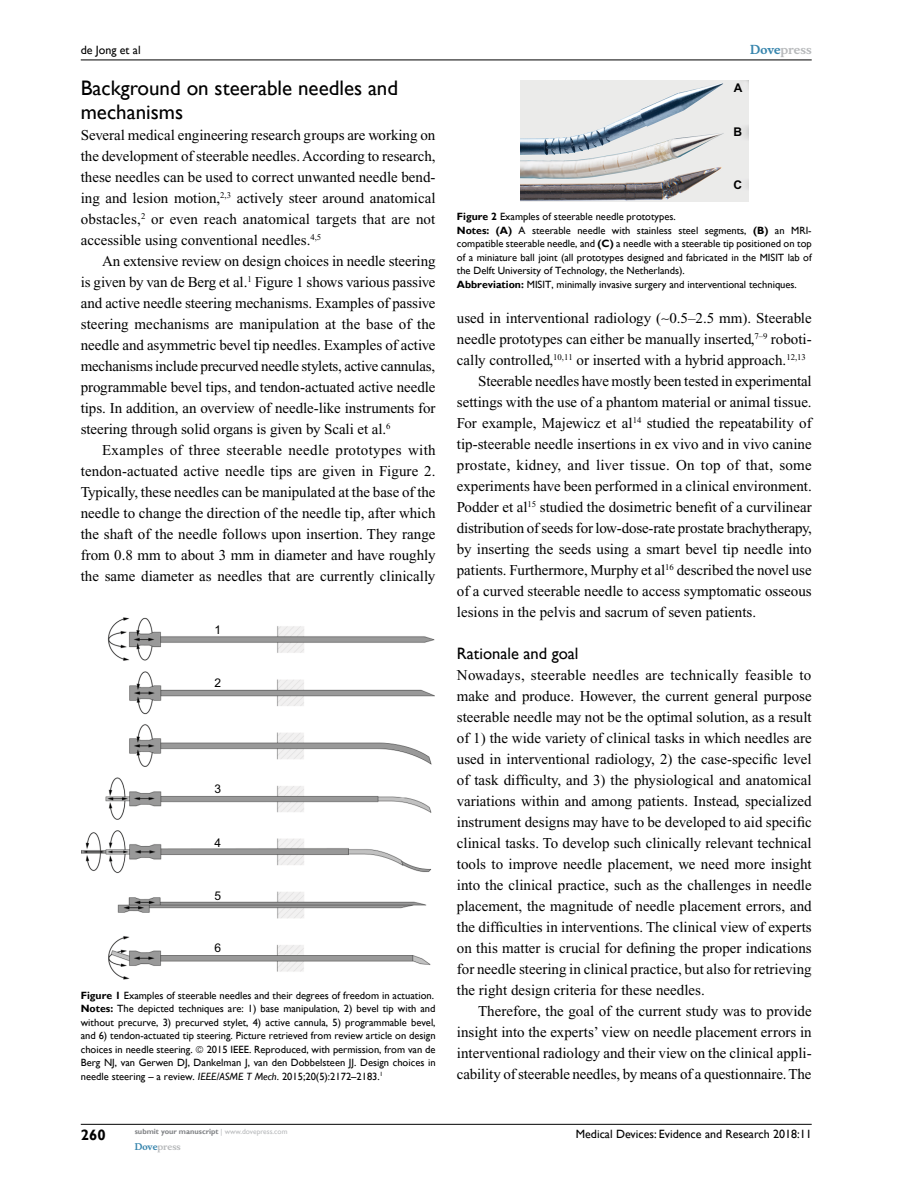
<style>
.page{position:relative;width:918px;height:1188px;background:#fff}
.page>*{position:absolute;margin:0;border:0;box-sizing:border-box;transform-origin:0 0}
.t1{font:21px/24px "Gill Sans";color:#000}
.t2{font:16.5px "Gill Sans";color:#000}
.t3{font:15px/21px "Times New Roman";color:#000;text-align:justify}
.t4{font:15px "Times New Roman";letter-spacing:.02em;color:#000}
.t5{font:700 15px "Gill Sans";color:#000}
.t6{font:12px "Gill Sans";color:#000}
.t7{font:700 12px "Musee";color:#b8babc}
.t8{font:12px "Arial";color:#000}
.t9{font:700 12px "Arial";color:#000}
.t10{font:10.5px/13.5px "Gill Sans";color:#000}
.t11{font:700 9px "Musee";color:#b8babc}
.t12{font:700 7.5px "Gill Sans";color:#808285}
.s1{font-weight:700}
.s2{font-style:italic}
.s3{font-weight:400;color:#b8babc}
.s4{color:#3785ad}
</style>
<div class="page">
<hr style="left:81px;top:1124px;width:731px;height:1px;background:#000">
<hr style="left:81px;top:60px;width:731px;height:1px;background:#000">
<img style="left:82px;top:617px;width:353px;height:362px">
<img style="left:521px;top:81px;width:227px;height:120px">
<p class="t6" style="left:81px;top:43px;width:61px">de Jong et al</p>
<h1 class="t1" style="left:81px;top:77px;width:319px">Background on steerable needles and mechanisms</h1>
<p class="t3" style="left:81px;top:125px;width:356px">Several medical engineering research groups are working on the development of steerable needles. According to research, these needles can be used to correct unwanted needle bend&shy;ing and lesion motion,<sup>2,3</sup> actively steer around anatomical obstacles,<sup>2</sup> or even reach anatomical targets that are not accessible using conventional needles.<sup>4,5</sup></p>
<p class="t3" style="left:81px;top:251px;width:356px;text-indent:21px">An extensive review on design choices in needle steering is given by van de Berg et al.<sup>1</sup> Figure 1 shows various passive and active needle steering mechanisms. Examples of passive steering mechanisms are manipulation at the base of the needle and asymmetric bevel tip needles. Examples of active mechanisms include precurved needle stylets, active cannulas, programmable bevel tips, and tendon-actuated active needle tips. In addition, an overview of needle-like instruments for steering through solid organs is given by Scali et al.<sup>6</sup></p>
<p class="t3" style="left:81px;top:440px;width:356px;text-indent:21px">Examples of three steerable needle prototypes with tendon-actuated active needle tips are given in Figure 2.<br>Typically, these needles can be manipulated at the base of the needle to change the direction of the needle tip, after which the shaft of the needle follows upon insertion. They range from 0.8 mm to about 3 mm in diameter and have roughly the same diameter as needles that are currently clinically</p>
<p class="t8" style="left:215px;top:622px;width:8px">1</p>
<p class="t8" style="left:215px;top:675px;width:8px">2</p>
<p class="t8" style="left:215px;top:781px;width:8px">3</p>
<p class="t8" style="left:215px;top:835px;width:8px">4</p>
<p class="t8" style="left:215px;top:888px;width:8px">5</p>
<p class="t8" style="left:215px;top:940px;width:8px">6</p>
<p class="t10" style="left:81px;top:988px;width:356px"><span class="s1">Figure 1</span> Examples of steerable needles and their degrees of freedom in actuation.<br><span class="s1">Notes:</span> The depicted techniques are: 1) base manipulation, 2) bevel tip with and without precurve, 3) precurved stylet, 4) active cannula, 5) programmable bevel, and 6) tendon-actuated tip steering. Picture retrieved from review article on design choices in needle steering.</p>
<p class="t10" style="left:81px;top:1042px;width:356px;text-align:justify;text-indent:126px">2015 IEEE. Reproduced, with permission, from van de Berg NJ, van Gerwen DJ, Dankelman J, van den Dobbelsteen JJ. Design choices in needle steering – a review. <span class="s2">IEEE/ASME T Mech</span>. 2015;20(5):2172–2183.<sup>1</sup></p>
<p class="t5" style="left:81px;top:1126px;width:26px">260</p>
<p class="t12" style="left:135px;top:1127px;width:154px">submit your manuscript <span class="s3">| www.dovepress.com</span></p>
<p class="t11" style="left:135px;top:1141px;width:48px"><span class="s4">Dove</span>press</p>
<p class="t7" style="left:750px;top:43px;width:63px"><span class="s4">Dove</span>press</p>
<p class="t9" style="left:734px;top:79px;width:10px">A</p>
<p class="t9" style="left:733px;top:124px;width:10px">B</p>
<p class="t9" style="left:733px;top:176px;width:10px">C</p>
<p class="t10" style="left:457px;top:210px;width:356px"><span class="s1">Figure 2</span> Examples of steerable needle prototypes.<br><span class="s1">Notes: (A)</span> A steerable needle with stainless steel segments, <span class="s1">(B)</span> an MRI&shy;compatible steerable needle, and <span class="s1">(C)</span> a needle with a steerable tip positioned on top of a miniature ball joint (all prototypes designed and fabricated in the MISIT lab of the Delft University of Technology, the Netherlands).<br><span class="s1">Abbreviation:</span> MISIT, minimally invasive surgery and interventional techniques.</p>
<p class="t3" style="left:457px;top:308px;width:356px">used in interventional radiology ( 0.5–2.5 mm). Steerable</p>
<p class="t3" style="left:457px;top:329px;width:356px">needle prototypes can either be manually inserted,<sup>7–9</sup> roboti-</p>
<p class="t3" style="left:457px;top:350px;width:351px">cally controlled,<sup>10,11</sup> or inserted with a hybrid approach.<sup>12,13</sup></p>
<p class="t3" style="left:478px;top:371px;width:335px">Steerable needles have mostly been tested in experimental</p>
<p class="t3" style="left:457px;top:392px;width:356px">settings with the use of a phantom material or animal tissue.</p>
<p class="t3" style="left:457px;top:413px;width:356px">For example, Majewicz et al<sup>14</sup> studied the repeatability of</p>
<p class="t3" style="left:457px;top:434px;width:356px">tip-steerable needle insertions in ex vivo and in vivo canine</p>
<p class="t4" style="left:457px;top:457px;width:356px">prostate, kidney, and liver tissue. On top of that, some</p>
<p class="t3" style="left:457px;top:476px;width:356px">experiments have been performed in a clinical environment.</p>
<p class="t3" style="left:457px;top:497px;width:356px">Podder et al<sup>15</sup> studied the dosimetric benefit of a curvilinear</p>
<p class="t3" style="left:457px;top:518px;width:357px">distribution of seeds for low-dose-rate prostate brachytherapy,</p>
<p class="t3" style="left:457px;top:539px;width:356px">by inserting the seeds using a smart bevel tip needle into</p>
<p class="t3" style="left:457px;top:560px;width:356px">patients. Furthermore, Murphy et al<sup>16</sup> described the novel use</p>
<p class="t3" style="left:457px;top:581px;width:356px">of a curved steerable needle to access symptomatic osseous</p>
<p class="t3" style="left:457px;top:602px;width:301px">lesions in the pelvis and sacrum of seven patients.</p>
<p class="t2" style="left:457px;top:644px;width:123px">Rationale and goal</p>
<p class="t3" style="left:457px;top:665px;width:356px">Nowadays, steerable needles are technically feasible to make and produce. However, the current general purpose steerable needle may not be the optimal solution, as a result of 1) the wide variety of clinical tasks in which needles are used in interventional radiology, 2) the case-specific level of task difficulty, and 3) the physiological and anatomical variations within and among patients. Instead, specialized instrument designs may have to be developed to aid specific clinical tasks. To develop such clinically relevant technical tools to improve needle placement, we need more insight into the clinical practice, such as the challenges in needle placement, the magnitude of needle placement errors, and the difficulties in interventions. The clinical view of experts on this matter is crucial for defining the proper indications for needle steering in clinical practice, but also for retrieving the right design criteria for these needles.</p>
<p class="t3" style="left:457px;top:1001px;width:356px;text-indent:21px">Therefore, the goal of the current study was to provide insight into the experts’ view on needle placement errors in interventional radiology and their view on the clinical appli&shy;cability of steerable needles, by means of a questionnaire. The</p>
<p class="t6" style="left:576px;top:1127px;width:237px">Medical Devices: Evidence and Research 2018:11</p>
</div>
